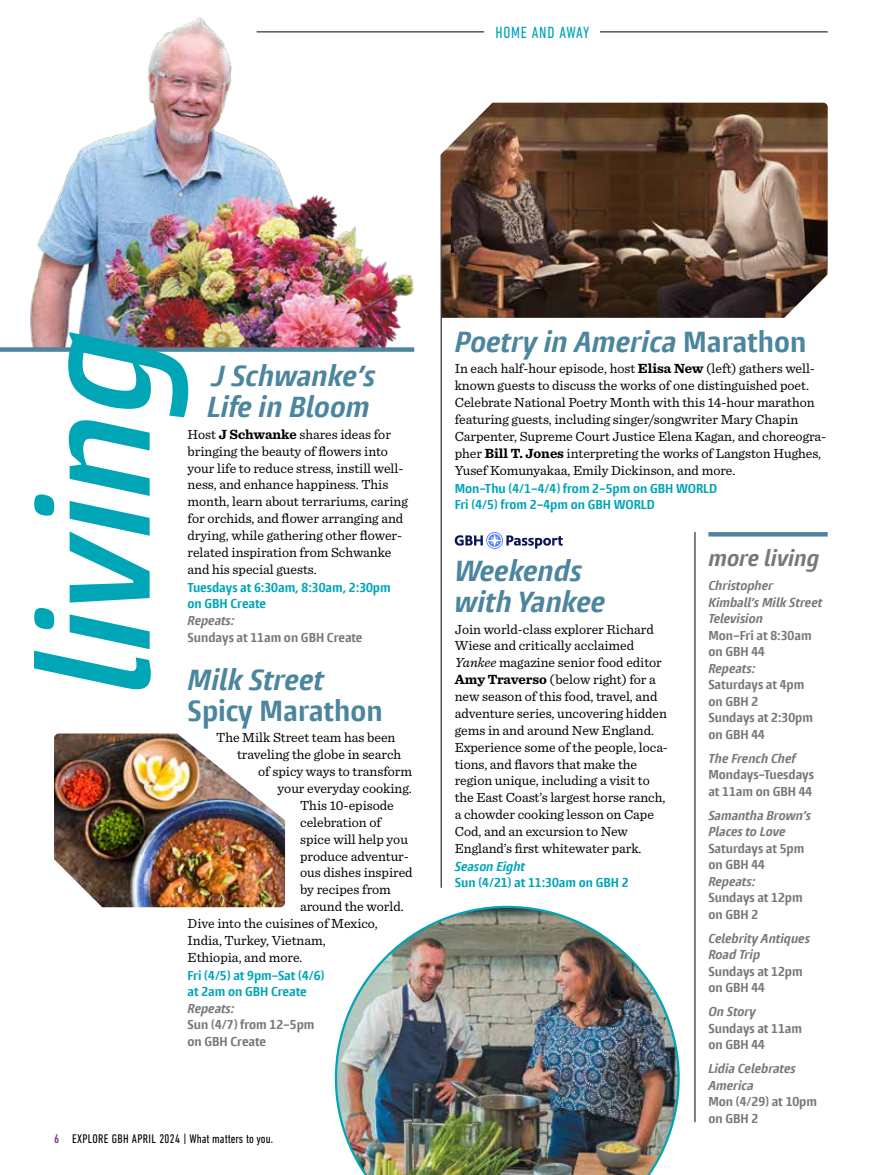
<style>
.page{position:relative;width:878px;height:1175px;background:#fff}
.page>*{position:absolute;margin:0;border:0;box-sizing:border-box;transform-origin:0 0}
.t1{font:italic 600 condensed 142.5px "Burlingame Pro";color:#00a5b6}
.t2{font:italic 700 condensed 27px/31.5px "Burlingame Pro";color:#4b859e}
.t3{font:700 condensed 27px "Burlingame Pro";color:#4b859e}
.t4{font:italic 700 condensed 21px "Burlingame Pro";color:#77787b}
.t5{font:condensed 16.5px "DIN Next LT Pro";letter-spacing:.045em;color:#00a5b6}
.t6{font:13.8px/16.8px "Sentinel";letter-spacing:-.005em;color:#000}
.t7{font:condensed 12.75px "DIN Next LT Pro";letter-spacing:.025em;color:#000}
.t8{font:700 condensed 12px/16.5px "Burlingame Pro";letter-spacing:-.005em;color:#77787b}
.t9{font:italic 700 condensed 12px/16.5px "Burlingame Pro";letter-spacing:-.005em;color:#77787b}
.t10{font:700 condensed 12px/16.5px "Burlingame Pro";letter-spacing:-.005em;color:#00a5b6}
.t11{font:italic 700 condensed 12px "Burlingame Pro";letter-spacing:-.005em;color:#00a5b6}
.s1{font-weight:700}
.s2{font-weight:500;color:#81398d}
.s3{font-style:normal}
.s4{font-style:italic}
</style>
<div class="page">
<img style="left:30px;top:17px;width:398px;height:332px">
<hr style="left:256px;top:32px;width:571px;height:1px;background:#000">
<div style="left:484px;top:22px;width:116px;height:18px;background:#fff"></div>
<hr style="left:441px;top:130px;width:1px;height:757px;background:#000">
<hr style="left:694px;top:532px;width:1px;height:590px;background:#000">
<hr style="left:708px;top:532px;width:119px;height:4px;background:#4b859e">
<svg style="left:454px;top:533px;width:108px;height:15px"></svg>
<img style="left:335px;top:905px;width:344px;height:269px">
<img style="left:441px;top:103px;width:386px;height:215px">
<svg style="left:406px;top:67px;width:97px;height:96px"></svg>
<div style="left:0;top:347px;width:414px;height:5px;background:#4b859e"></div>
<img style="left:54px;top:733px;width:231px;height:174px">
<p class="t5" style="left:495px;top:23px;width:95px">HOME AND AWAY</p>
<h1 class="t1" style="left:7px;top:695px;width:367px;rotate:-90deg">living</h1>
<h2 class="t2" style="left:207px;top:360px;width:170px">J Schwanke’s<br>Life in Bloom</h2>
<p class="t6" style="left:188px;top:425px;width:222px">Host <span class="s1">J Schwanke</span> shares ideas for bringing the beauty of flowers into your life to reduce stress, instill well&shy;ness, and enhance happiness. This month, learn about terrariums, caring for orchids, and flower arranging and drying, while gathering other flower&shy;related inspiration from Schwanke and his special guests.</p>
<p class="t10" style="left:188px;top:579px;width:205px">Tuesdays at 6:30am, 8:30am, 2:30pm on GBH Create</p>
<p class="t9" style="left:188px;top:612px;width:49px">Repeats:</p>
<p class="t8" style="left:188px;top:629px;width:176px">Sundays at 11am on GBH Create</p>
<h2 class="t2" style="left:188px;top:664px;width:138px">Milk Street</h2>
<h2 class="t3" style="left:188px;top:694px;width:197px">Spicy Marathon</h2>
<p class="t6" style="left:216px;top:728px;width:181px">The Milk Street team has been</p>
<p class="t6" style="left:237px;top:745px;width:166px">traveling the globe in search</p>
<p class="t6" style="left:258px;top:762px;width:155px">of spicy ways to transform</p>
<p class="t6" style="left:278px;top:779px;width:136px">your everyday cooking.</p>
<p class="t6" style="left:300px;top:796px;width:95px">This 10-episode</p>
<p class="t6" style="left:300px;top:813px;width:82px">celebration of</p>
<p class="t6" style="left:300px;top:829px;width:109px">spice will help you</p>
<p class="t6" style="left:300px;top:846px;width:110px">produce adventur-</p>
<p class="t6" style="left:300px;top:863px;width:114px">ous dishes inspired</p>
<p class="t6" style="left:300px;top:880px;width:92px">by recipes from</p>
<p class="t6" style="left:300px;top:897px;width:105px">around the world.</p>
<p class="t6" style="left:188px;top:914px;width:192px">Dive into the cuisines of Mexico,</p>
<p class="t6" style="left:188px;top:931px;width:139px">India, Turkey, Vietnam,</p>
<p class="t6" style="left:188px;top:948px;width:116px">Ethiopia, and more.</p>
<p class="t10" style="left:188px;top:967px;width:138px">Fri (4/5) at 9pm–Sat (4/6) at 2am on GBH Create</p>
<p class="t9" style="left:188px;top:1000px;width:49px">Repeats:</p>
<p class="t8" style="left:188px;top:1016px;width:128px">Sun (4/7) from 12–5pm on GBH Create</p>
<p class="t7" style="left:54px;top:1131px;width:220px"><span class="s2">6</span> EXPLORE GBH APRIL 2024 | What matters to you.</p>
<h2 class="t2" style="left:454px;top:326px;width:353px">Poetry in America <span class="s3">Marathon</span></h2>
<p class="t6" style="left:454px;top:359px;width:373px">In each half-hour episode, host <span class="s1">Elisa New</span> (left) gathers well&shy;known guests to discuss the works of one distinguished poet.<br>Celebrate National Poetry Month with this 14-hour marathon featuring guests, including singer/songwriter Mary Chapin Carpenter, Supreme Court Justice Elena Kagan, and choreogra&shy;pher <span class="s1">Bill T. Jones</span> interpreting the works of Langston Hughes, Yusef Komunyakaa, Emily Dickinson, and more.</p>
<p class="t10" style="left:454px;top:480px;width:264px">Mon–Thu (4/1–4/4) from 2–5pm on GBH WORLD<br>Fri (4/5) from 2–4pm on GBH WORLD</p>
<h2 class="t2" style="left:454px;top:555px;width:152px">Weekends with Yankee</h2>
<p class="t6" style="left:454px;top:619px;width:215px">Join world-class explorer Richard Wiese and critically acclaimed <span class="s4">Yankee</span> magazine senior food editor <span class="s1">Amy Traverso</span> (below right) for a new season of this food, travel, and adventure series, uncovering hidden gems in and around New England.<br>Experience some of the people, loca&shy;tions, and flavors that make the region unique, including a visit to the East Coast’s largest horse ranch, a chowder cooking lesson on Cape Cod, and an excursion to New England’s first whitewater park.</p>
<p class="t11" style="left:454px;top:859px;width:72px">Season Eight</p>
<p class="t10" style="left:454px;top:874px;width:175px">Sun (4/21) at 11:30am on GBH 2</p>
<h3 class="t4" style="left:708px;top:545px;width:113px">more living</h3>
<p class="t9" style="left:708px;top:577px;width:115px">Christopher<br>Kimball’s Milk Street<br>Television</p>
<p class="t8" style="left:708px;top:627px;width:105px">Mon–Fri at 8:30am on GBH 44</p>
<p class="t9" style="left:708px;top:660px;width:49px">Repeats:</p>
<p class="t8" style="left:708px;top:676px;width:106px">Saturdays at 4pm on GBH 2<br>Sundays at 2:30pm on GBH 44</p>
<p class="t9" style="left:708px;top:750px;width:89px">The French Chef</p>
<p class="t8" style="left:708px;top:766px;width:107px">Mondays–Tuesdays at 11am on GBH 44</p>
<p class="t9" style="left:708px;top:807px;width:104px">Samantha Brown’s<br>Places to Love</p>
<p class="t8" style="left:708px;top:840px;width:97px">Saturdays at 5pm on GBH 44</p>
<p class="t9" style="left:708px;top:873px;width:49px">Repeats:</p>
<p class="t8" style="left:708px;top:889px;width:96px">Sundays at 12pm on GBH 2</p>
<p class="t9" style="left:708px;top:930px;width:103px">Celebrity Antiques<br>Road Trip</p>
<p class="t8" style="left:708px;top:963px;width:96px">Sundays at 12pm on GBH 44</p>
<p class="t9" style="left:708px;top:1003px;width:49px">On Story</p>
<p class="t8" style="left:708px;top:1020px;width:95px">Sundays at 11am on GBH 44</p>
<p class="t9" style="left:708px;top:1060px;width:89px">Lidia Celebrates<br>America</p>
<p class="t8" style="left:708px;top:1093px;width:110px">Mon (4/29) at 10pm on GBH 2</p>
</div>
